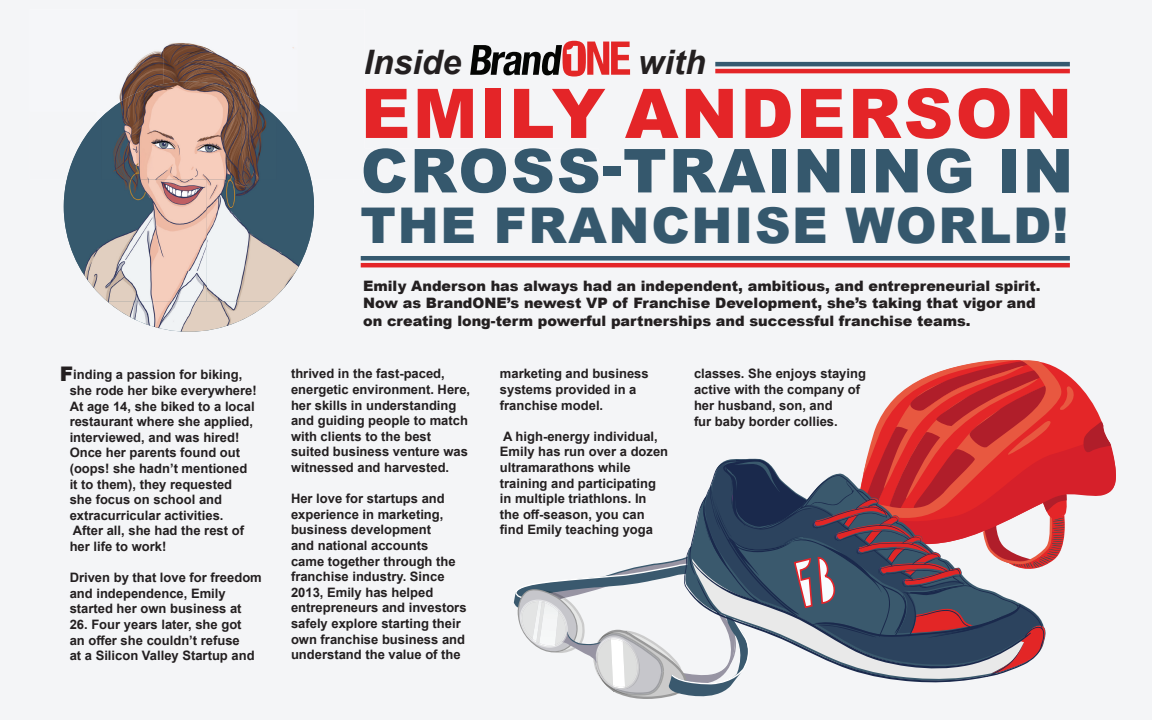
<style>
.page{position:relative;width:1152px;height:720px;background:#f4f5f7}
.page>*{position:absolute;margin:0;border:0;box-sizing:border-box;transform-origin:0 0}
.t1{font:900 68.6px "Arial";letter-spacing:.035em;color:#e42528}
.t2{font:900 60.6px "Arial";letter-spacing:.035em;color:#35586d}
.t3{font:900 49.3px "Arial";letter-spacing:.035em;color:#35586d}
.t4{font:italic 700 33.7px "Arial";color:#231f20}
.t5{font:900 20.1px "Arial";color:#231f20}
.t6{font:900 14.4px/17.3px "Arial";color:#231f20}
.t7{font:700 13px/15.6px "Arial";color:#231f20}
</style>
<div class="page">
<div style="left:365px;top:50px;width:96px;height:24px;background:#f4f5f7"></div>
<div style="left:364px;top:148px;width:234px;height:45px;background:#f4f5f7"></div>
<div style="left:361px;top:256px;width:709px;height:5px;background:#35596f"></div>
<hr style="left:361px;top:263px;width:709px;height:4px;background:#e42528">
<hr style="left:715px;top:62px;width:355px;height:4px;background:#35596f">
<hr style="left:715px;top:69px;width:355px;height:4px;background:#e42528">
<svg style="left:470px;top:41px;width:160px;height:36px"></svg>
<img style="left:64px;top:180px;width:143px;height:91px">
<img style="left:207px;top:180px;width:107px;height:122px">
<img style="left:82px;top:271px;width:125px;height:31px">
<img style="left:107px;top:301px;width:164px;height:31px">
<img style="left:30px;top:9px;width:268px;height:103px">
<div style="left:298px;top:9px;width:67px;height:171px;background:#f4f5f7"></div>
<div style="left:30px;top:112px;width:67px;height:68px;background:#f4f5f7"></div>
<svg style="left:97px;top:112px;width:4px;height:5px"></svg>
<img style="left:276px;top:112px;width:22px;height:5px">
<img style="left:364px;top:148px;width:1px;height:32px">
<img style="left:101px;top:82px;width:141px;height:98px">
<img style="left:241px;top:93px;width:35px;height:87px">
<img style="left:67px;top:117px;width:35px;height:63px">
<img style="left:276px;top:117px;width:35px;height:63px">
<svg style="left:515px;top:357px;width:602px;height:346px"></svg>
<h3 class="t5" style="left:60px;top:360px;width:15px">F</h3>
<p class="t7" style="left:70px;top:367px;width:189px">inding a passion for biking, she rode her bike everywhere!<br>At age 14, she biked to a local restaurant where she applied, interviewed, and was hired!<br>Once her parents found out (oops! she hadn’t mentioned it to them), they requested she focus on school and extracurricular activities.<br>After all, she had the rest of her life to work!</p>
<p class="t7" style="left:70px;top:570px;width:194px">Driven by that love for freedom and independence, Emily started her own business at</p>
<p class="t7" style="left:70px;top:617px;width:186px">26. Four years later, she got an offer she couldn’t refuse at a Silicon Valley Startup and</p>
<h3 class="t4" style="left:364px;top:39px;width:99px">Inside</h3>
<h3 class="t4" style="left:638px;top:39px;width:69px">with</h3>
<h1 class="t1" style="left:361px;top:64px;width:713px">EMILY ANDERSON</h1>
<h2 class="t2" style="left:361px;top:127px;width:714px">CROSS-TRAINING IN</h2>
<h3 class="t3" style="left:361px;top:190px;width:710px">THE FRANCHISE WORLD!</h3>
<p class="t6" style="left:363px;top:277px;width:679px">Emily Anderson has always had an independent, ambitious, and entrepreneurial spirit.<br>Now as BrandONE’s newest VP of Franchise Development, she’s taking that vigor and on creating long-term powerful partnerships and successful franchise teams.</p>
<p class="t7" style="left:291px;top:366px;width:181px">thrived in the fast-paced, energetic environment. Here, her skills in understanding and guiding people to match with clients to the best suited business venture was witnessed and harvested.</p>
<p class="t7" style="left:291px;top:491px;width:177px">Her love for startups and experience in marketing, business development<br>and national accounts<br>came together through the franchise industry. Since<br>2013, Emily has helped entrepreneurs and investors safely explore starting their own franchise business and understand the value of the</p>
<p class="t7" style="left:500px;top:366px;width:150px">marketing and business systems provided in a franchise model.</p>
<p class="t7" style="left:500px;top:429px;width:170px">A high-energy individual,<br>Emily has run over a dozen ultramarathons while training and participating in multiple triathlons. In the off-season, you can find Emily teaching yoga</p>
<p class="t7" style="left:694px;top:366px;width:173px">classes. She enjoys staying active with the company of her husband, son, and<br>fur baby border collies.</p>
</div>
